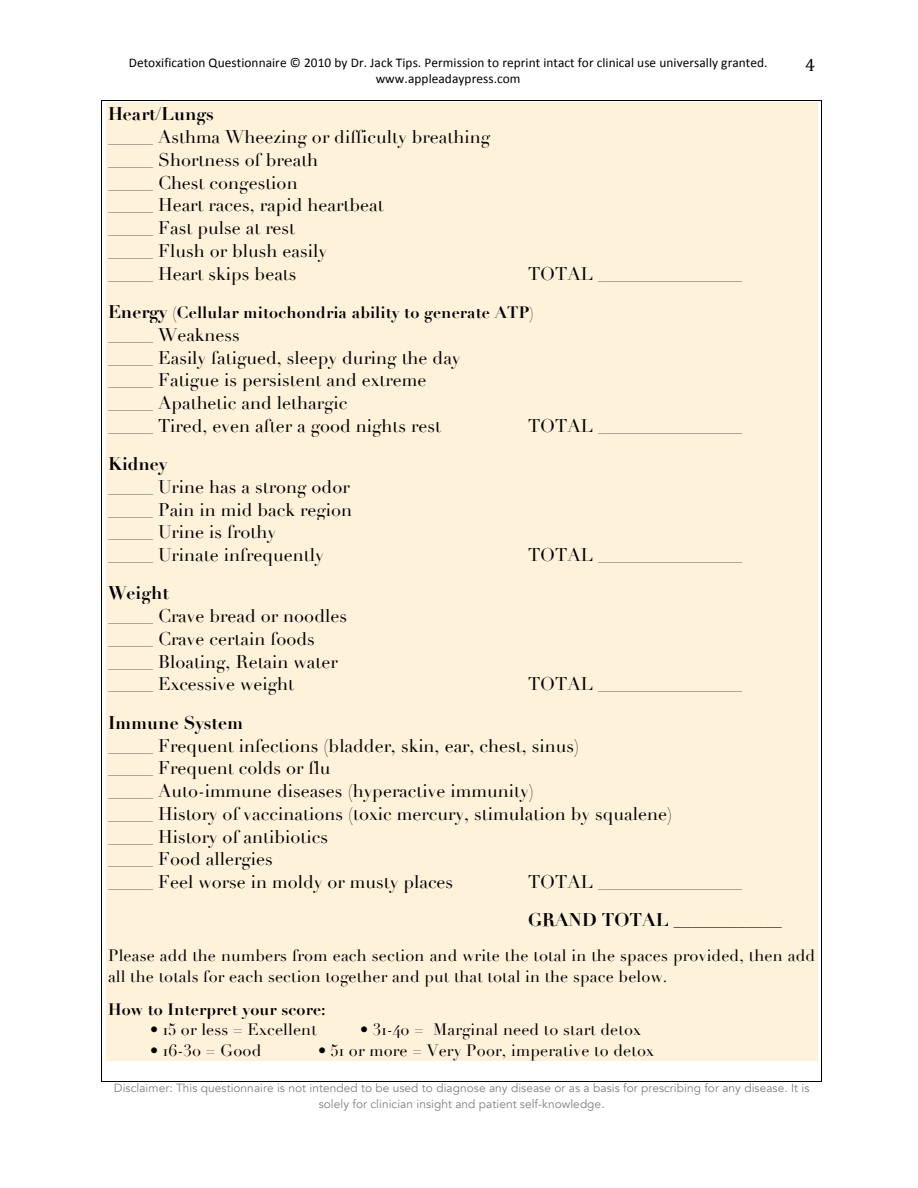
<style>
.page{position:relative;width:918px;height:1188px;background:#fff}
.page>*{position:absolute;margin:0;border:0;box-sizing:border-box;transform-origin:0 0}
.t1{font:18px/22.8px "Didot";color:#000}
.t2{font:700 18px "Didot";color:#000}
.t3{font:18px "Cambria";color:#000}
.t4{font:16.2px/20.9px "Didot";letter-spacing:.01em;color:#000}
.t5{font:700 16.2px "Didot";letter-spacing:.01em;color:#000}
.t6{font:13.35px/16.5px "Calibri";letter-spacing:.005em;color:#000;text-align:center}
.t7{font:11.85px/16.5px "Avenir";letter-spacing:.005em;color:#808080;text-align:center}
.s1{font-size:18px}
</style>
<div class="page">
<div style="left:106px;top:103px;width:712px;height:23px;background:#fff2db"></div>
<div style="left:106px;top:126px;width:712px;height:23px;background:#fff2db"></div>
<div style="left:106px;top:149px;width:712px;height:22px;background:#fff2db"></div>
<div style="left:106px;top:171px;width:712px;height:23px;background:#fff2db"></div>
<div style="left:106px;top:194px;width:712px;height:23px;background:#fff2db"></div>
<div style="left:106px;top:217px;width:712px;height:22px;background:#fff2db"></div>
<div style="left:106px;top:239px;width:712px;height:23px;background:#fff2db"></div>
<div style="left:106px;top:262px;width:712px;height:23px;background:#fff2db"></div>
<div style="left:106px;top:285px;width:712px;height:15px;background:#fff2db"></div>
<div style="left:106px;top:300px;width:712px;height:23px;background:#fff2db"></div>
<div style="left:106px;top:323px;width:712px;height:23px;background:#fff2db"></div>
<div style="left:106px;top:346px;width:712px;height:23px;background:#fff2db"></div>
<div style="left:106px;top:369px;width:712px;height:23px;background:#fff2db"></div>
<div style="left:106px;top:392px;width:712px;height:22px;background:#fff2db"></div>
<div style="left:106px;top:414px;width:712px;height:23px;background:#fff2db"></div>
<div style="left:106px;top:437px;width:712px;height:16px;background:#fff2db"></div>
<div style="left:106px;top:453px;width:712px;height:23px;background:#fff2db"></div>
<div style="left:106px;top:476px;width:712px;height:22px;background:#fff2db"></div>
<div style="left:106px;top:498px;width:712px;height:23px;background:#fff2db"></div>
<div style="left:106px;top:521px;width:712px;height:23px;background:#fff2db"></div>
<div style="left:106px;top:544px;width:712px;height:23px;background:#fff2db"></div>
<div style="left:106px;top:567px;width:712px;height:15px;background:#fff2db"></div>
<div style="left:106px;top:582px;width:712px;height:23px;background:#fff2db"></div>
<div style="left:106px;top:605px;width:712px;height:23px;background:#fff2db"></div>
<div style="left:106px;top:628px;width:712px;height:23px;background:#fff2db"></div>
<div style="left:106px;top:651px;width:712px;height:22px;background:#fff2db"></div>
<div style="left:106px;top:673px;width:712px;height:23px;background:#fff2db"></div>
<div style="left:106px;top:696px;width:712px;height:15px;background:#fff2db"></div>
<div style="left:106px;top:711px;width:712px;height:23px;background:#fff2db"></div>
<div style="left:106px;top:734px;width:712px;height:23px;background:#fff2db"></div>
<div style="left:106px;top:757px;width:712px;height:23px;background:#fff2db"></div>
<div style="left:106px;top:780px;width:712px;height:22px;background:#fff2db"></div>
<div style="left:106px;top:802px;width:712px;height:23px;background:#fff2db"></div>
<div style="left:106px;top:825px;width:712px;height:23px;background:#fff2db"></div>
<div style="left:106px;top:848px;width:712px;height:23px;background:#fff2db"></div>
<div style="left:106px;top:871px;width:712px;height:23px;background:#fff2db"></div>
<div style="left:106px;top:894px;width:712px;height:15px;background:#fff2db"></div>
<div style="left:106px;top:909px;width:712px;height:23px;background:#fff2db"></div>
<div style="left:106px;top:932px;width:712px;height:13px;background:#fff2db"></div>
<div style="left:106px;top:945px;width:712px;height:21px;background:#fff2db"></div>
<div style="left:106px;top:966px;width:712px;height:21px;background:#fff2db"></div>
<div style="left:106px;top:987px;width:712px;height:11px;background:#fff2db"></div>
<div style="left:106px;top:998px;width:712px;height:22px;background:#fff2db"></div>
<div style="left:106px;top:1020px;width:712px;height:20px;background:#fff2db"></div>
<div style="left:106px;top:1040px;width:712px;height:21px;background:#fff2db"></div>
<hr style="left:102px;top:100px;width:720px;height:1px;background:#000">
<hr style="left:101px;top:101px;width:1px;height:980px;background:#000">
<hr style="left:822px;top:101px;width:1px;height:980px;background:#000">
<hr style="left:102px;top:1081px;width:720px;height:1px;background:#000">
<p class="t6" style="left:129px;top:54px;width:640px">Detoxification Questionnaire © 2010 by Dr. Jack Tips. Permission to reprint intact for clinical use universally granted. www.appleadaypress.com</p>
<p class="t2" style="left:108px;top:103px;width:107px">Heart/Lungs</p>
<p class="t1" style="left:108px;top:126px;width:384px">_____ Asthma Wheezing or difficulty breathing _____ Shortness of breath<br>_____ Chest congestion<br>_____ Heart races, rapid heartbeat<br>_____ Fast pulse at rest<br>_____ Flush or blush easily<br>_____ Heart skips beats</p>
<p class="t1" style="left:528px;top:263px;width:216px">TOTAL ________________</p>
<p class="t5" style="left:108px;top:302px;width:427px"><span class="s1">Energy</span> (Cellular mitochondria ability to generate ATP)</p>
<p class="t1" style="left:108px;top:323px;width:354px">_____ Weakness<br>_____ Easily fatigued, sleepy during the day _____ Fatigue is persistent and extreme _____ Apathetic and lethargic<br>_____ Tired, even after a good nights rest</p>
<p class="t1" style="left:528px;top:414px;width:216px">TOTAL ________________</p>
<p class="t2" style="left:108px;top:453px;width:61px">Kidney</p>
<p class="t1" style="left:108px;top:476px;width:246px">_____ Urine has a strong odor _____ Pain in mid back region _____ Urine is frothy<br>_____ Urinate infrequently</p>
<p class="t2" style="left:108px;top:582px;width:63px">Weight</p>
<p class="t1" style="left:108px;top:605px;width:241px">_____ Crave bread or noodles _____ Crave certain foods _____ Bloating, Retain water _____ Excessive weight</p>
<p class="t1" style="left:528px;top:544px;width:216px">TOTAL ________________</p>
<p class="t1" style="left:528px;top:673px;width:216px">TOTAL ________________</p>
<p class="t3" style="left:805px;top:54px;width:11px">4</p>
<p class="t2" style="left:108px;top:711px;width:137px">Immune System</p>
<p class="t1" style="left:108px;top:735px;width:566px">_____ Frequent infections (bladder, skin, ear, chest, sinus)<br>_____ Frequent colds or flu<br>_____ Auto-immune diseases (hyperactive immunity)<br>_____ History of vaccinations (toxic mercury, stimulation by squalene) _____ History of antibiotics<br>_____ Food allergies<br>_____ Feel worse in moldy or musty places</p>
<p class="t1" style="left:528px;top:871px;width:216px">TOTAL ________________</p>
<p class="t2" style="left:528px;top:909px;width:255px">GRAND TOTAL ____________</p>
<p class="t4" style="left:108px;top:945px;width:709px">Please add the numbers from each section and write the total in the spaces provided, then add all the totals for each section together and put that total in the space below.</p>
<p class="t5" style="left:108px;top:999px;width:219px">How to Interpret your score:</p>
<p class="t4" style="left:150px;top:1019px;width:168px">• 15 or less = Excellent</p>
<p class="t4" style="left:360px;top:1019px;width:282px">• 31-40 = Marginal need to start detox</p>
<p class="t4" style="left:150px;top:1040px;width:113px">• 16-30 = Good</p>
<p class="t4" style="left:318px;top:1040px;width:338px">• 51 or more = Very Poor, imperative to detox</p>
<p class="t7" style="left:114px;top:1080px;width:697px">Disclaimer: This questionnaire is not intended to be used to diagnose any disease or as a basis for prescribing for any disease. It is solely for clinician insight and patient self-knowledge.</p>
</div>
